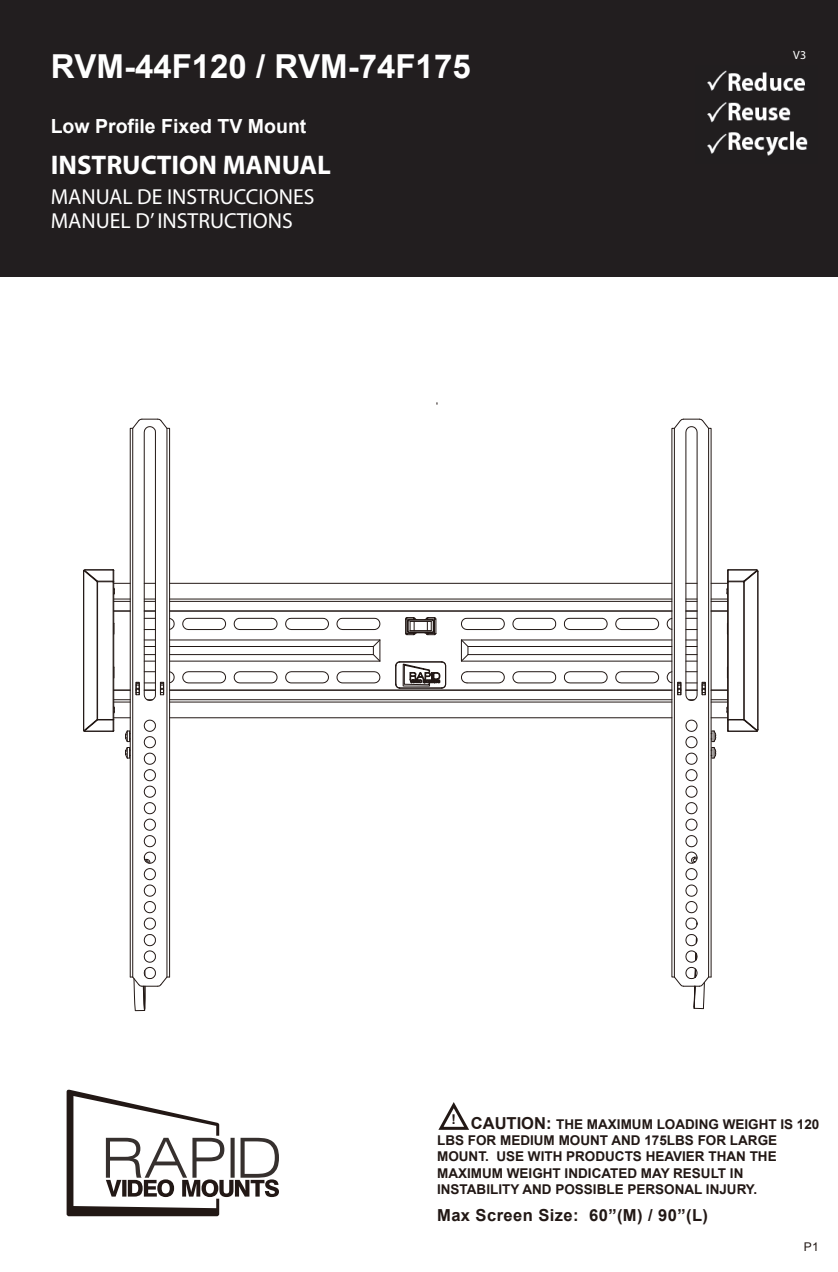
<style>
.page{position:relative;width:838px;height:1272px;background:#fff}
.page>*{position:absolute;margin:0;border:0;box-sizing:border-box;transform-origin:0 0}
.t1{font:700 33px "Arial";color:#fff}
.t2{font:700 27px "Myriad";color:#fff}
.t3{font:21.75px/23.5px "Myriad";color:#fff}
.t4{font:700 19.5px "Arial";color:#fff}
.t5{font:700 16.5px "Arial";letter-spacing:.025em;color:#221815}
.t6{font:700 13.5px/16.2px "Arial";color:#221815}
.t7{font:12px "Myriad";color:#fff}
.t8{font:12px "Arial";color:#221815}
.s1{font-size:16.5px}
</style>
<div class="page">
<div style="left:0;top:0;width:838px;height:277px;background:#221e1f"></div>
<img style="left:707px;top:70px;width:101px;height:86px">
<hr style="left:170px;top:717px;width:502px;height:1px;background:#221815">
<hr style="left:170px;top:583px;width:502px;height:1px;background:#221815">
<div style="left:468px;top:646px;width:204px;height:9px;border:1px solid #221815"></div>
<svg style="left:460px;top:640px;width:9px;height:22px"></svg>
<hr style="left:461px;top:660px;width:211px;height:1px;background:#221815">
<hr style="left:461px;top:639px;width:211px;height:1px;background:#221815">
<svg style="left:512px;top:617px;width:44px;height:13px"></svg>
<svg style="left:461px;top:617px;width:44px;height:13px"></svg>
<svg style="left:461px;top:671px;width:95px;height:12px"></svg>
<hr style="left:170px;top:699px;width:502px;height:1px;background:#221815">
<hr style="left:170px;top:701px;width:502px;height:1px;background:#221815">
<hr style="left:170px;top:598px;width:502px;height:1px;background:#221815">
<hr style="left:170px;top:601px;width:502px;height:1px;background:#221815">
<hr style="left:170px;top:690px;width:502px;height:1px;background:#221815">
<hr style="left:170px;top:689px;width:502px;height:1px;background:#221815">
<svg style="left:83px;top:418px;width:299px;height:594px"></svg>
<hr style="left:170px;top:610px;width:502px;height:1px;background:#221815">
<svg style="left:564px;top:418px;width:195px;height:592px"></svg>
<svg style="left:395px;top:582px;width:52px;height:107px"></svg>
<svg style="left:67px;top:1089px;width:212px;height:127px"></svg>
<svg style="left:438px;top:1102px;width:31px;height:28px"></svg>
<h1 class="t1" style="left:51px;top:45px;width:421px">RVM-44F120 / RVM-74F175</h1>
<h3 class="t4" style="left:51px;top:113px;width:257px">Low Profile Fixed TV Mount</h3>
<h2 class="t2" style="left:51px;top:151px;width:282px">INSTRUCTION MANUAL</h2>
<h3 class="t3" style="left:51px;top:186px;width:265px">MANUAL DE INSTRUCCIONES<br>MANUEL D’ INSTRUCTIONS</h3>
<p class="t7" style="left:793px;top:49px;width:14px">V3</p>
<p class="t6" style="left:451px;top:1111px;width:6px">!</p>
<p class="t6" style="left:437px;top:1116px;width:384px;text-indent:34px"><span class="s1">CAUTION:</span> THE MAXIMUM LOADING WEIGHT IS 120<br>LBS FOR MEDIUM MOUNT AND 175LBS FOR LARGE MOUNT. USE WITH PRODUCTS HEAVIER THAN THE MAXIMUM WEIGHT INDICATED MAY RESULT IN INSTABILITY AND POSSIBLE PERSONAL INJURY.</p>
<p class="t5" style="left:437px;top:1203px;width:272px">Max Screen Size: 60”(M) / 90”(L)</p>
<p class="t8" style="left:804px;top:1239px;width:16px">P1</p>
</div>
